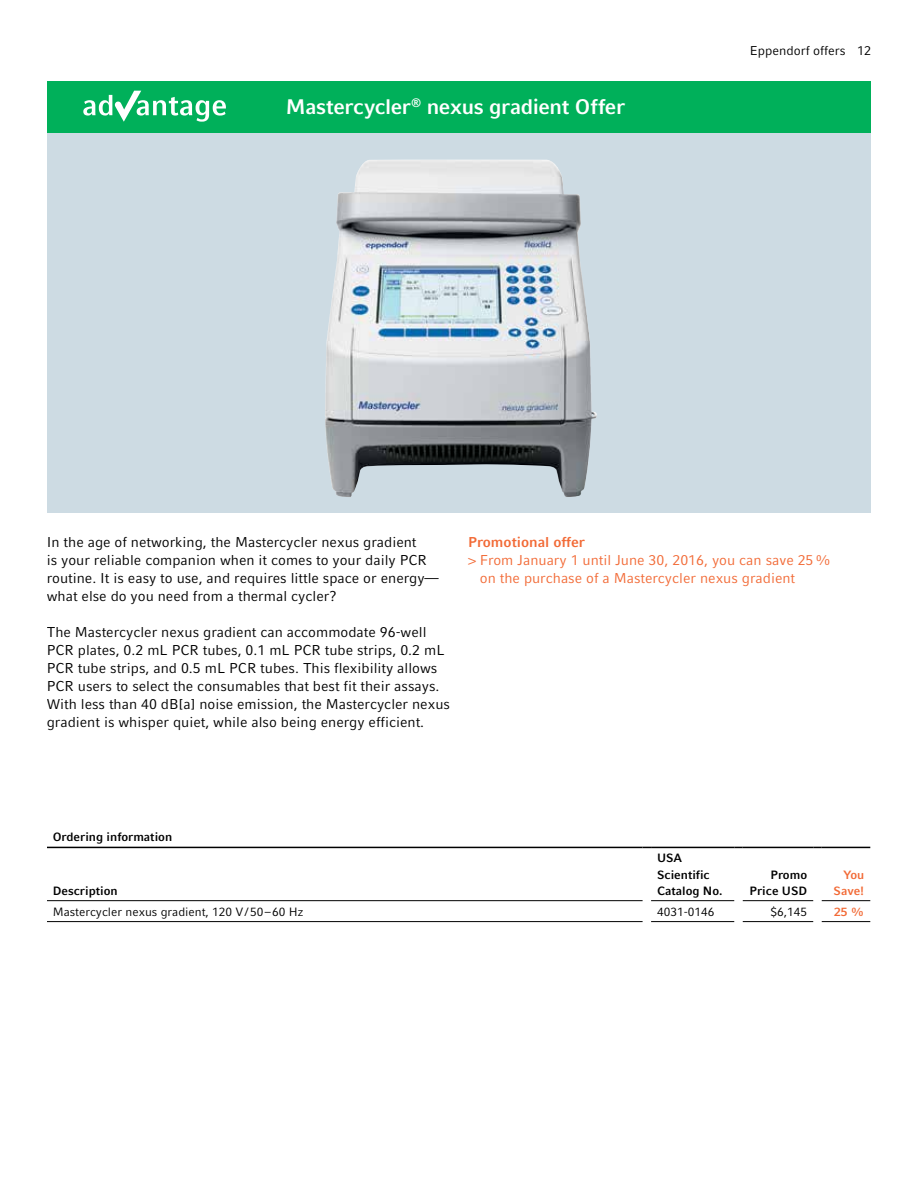
<style>
.page{position:relative;width:918px;height:1188px;background:#fff}
.page>*{position:absolute;margin:0;border:0;box-sizing:border-box;transform-origin:0 0}
.t1{font:700 21px "Compatil Factfor Eppendorf";letter-spacing:-.005em;color:#fff}
.t2{font:14.25px/18px "Compatil Factfor Eppendorf";color:#000}
.t3{font:14.25px/18px "Compatil Factfor Eppendorf";color:#f26a36}
.t4{font:700 14.25px "Compatil Factfor Eppendorf";color:#f26a36}
.t5{font:12.75px "Compatil Factfor Eppendorf";color:#000}
.t6{font:700 12px/16.2px "Compatil Factfor Eppendorf";color:#000}
.t7{font:12px "Compatil Factfor Eppendorf";color:#000}
.t8{font:700 12px/16.2px "Compatil Factfor Eppendorf";color:#f26a36;text-align:right}
</style>
<div class="page">
<div style="left:47px;top:81px;width:824px;height:431px;background:#cddbe3"></div>
<img style="left:325px;top:159px;width:272px;height:338px">
<hr style="left:47px;top:921px;width:596px;height:1px;background:#000">
<hr style="left:651px;top:921px;width:83px;height:1px;background:#000">
<hr style="left:743px;top:921px;width:70px;height:1px;background:#000">
<hr style="left:822px;top:921px;width:48px;height:1px;background:#000">
<hr style="left:47px;top:847px;width:596px;height:1px;background:#000">
<hr style="left:651px;top:847px;width:83px;height:1px;background:#000">
<hr style="left:743px;top:847px;width:70px;height:1px;background:#000">
<hr style="left:822px;top:847px;width:48px;height:1px;background:#000">
<hr style="left:47px;top:900px;width:596px;height:1px;background:#000">
<hr style="left:651px;top:900px;width:83px;height:1px;background:#000">
<hr style="left:743px;top:900px;width:70px;height:1px;background:#000">
<hr style="left:822px;top:900px;width:48px;height:1px;background:#000">
<div style="left:42px;top:81px;width:852px;height:51px;background:#00b05a"></div>
<svg style="left:83px;top:91px;width:143px;height:31px"></svg>
<div style="left:0;top:0;width:47px;height:1188px;background:#fff"></div>
<div style="left:871px;top:0;width:47px;height:1188px;background:#fff"></div>
<h1 class="t1" style="left:286px;top:95px;width:341px">Mastercycler<sup>®</sup> nexus gradient Offer</h1>
<h1 class="t1" style="left:254px;top:95px;width:411px">Eppendorf Centrifuge 5430/5430 R Offers</h1>
<p class="t5" style="left:750px;top:43px;width:123px">Eppendorf offers 12</p>
<p class="t2" style="left:47px;top:533px;width:394px">In the age of networking, the Mastercycler nexus gradient<br>is your reliable companion when it comes to your daily PCR routine. It is easy to use, and requires little space or energy— what else do you need from a thermal cycler?</p>
<p class="t2" style="left:47px;top:623px;width:405px">The Mastercycler nexus gradient can accommodate 96-well PCR plates, 0.2 mL PCR tubes, 0.1 mL PCR tube strips, 0.2 mL PCR tube strips, and 0.5 mL PCR tubes. This flexibility allows PCR users to select the consumables that best fit their assays.<br>With less than 40 dB[a] noise emission, the Mastercycler nexus gradient is whisper quiet, while also being energy efficient.</p>
<p class="t4" style="left:468px;top:534px;width:118px">Promotional offer</p>
<p class="t3" style="left:480px;top:551px;width:353px;text-indent:-12px">&gt; From January 1 until June 30, 2016, you can save 25 % on the purchase of a Mastercycler nexus gradient</p>
<p class="t6" style="left:53px;top:829px;width:121px">Ordering information</p>
<p class="t6" style="left:53px;top:882px;width:67px">Description</p>
<p class="t6" style="left:657px;top:850px;width:67px">USA<br>Scientific<br>Catalog No.</p>
<p class="t6" style="left:750px;top:866px;width:59px;text-align:right">Promo<br>Price USD</p>
<p class="t8" style="left:834px;top:866px;width:32px">You<br>Save!</p>
<p class="t7" style="left:53px;top:904px;width:252px">Mastercycler nexus gradient, 120 V / 50 – 60 Hz</p>
<p class="t7" style="left:657px;top:904px;width:59px">4031-0146</p>
<p class="t7" style="left:771px;top:904px;width:38px">$6,145</p>
<p class="t8" style="left:834px;top:903px;width:32px">25 %</p>
</div>
